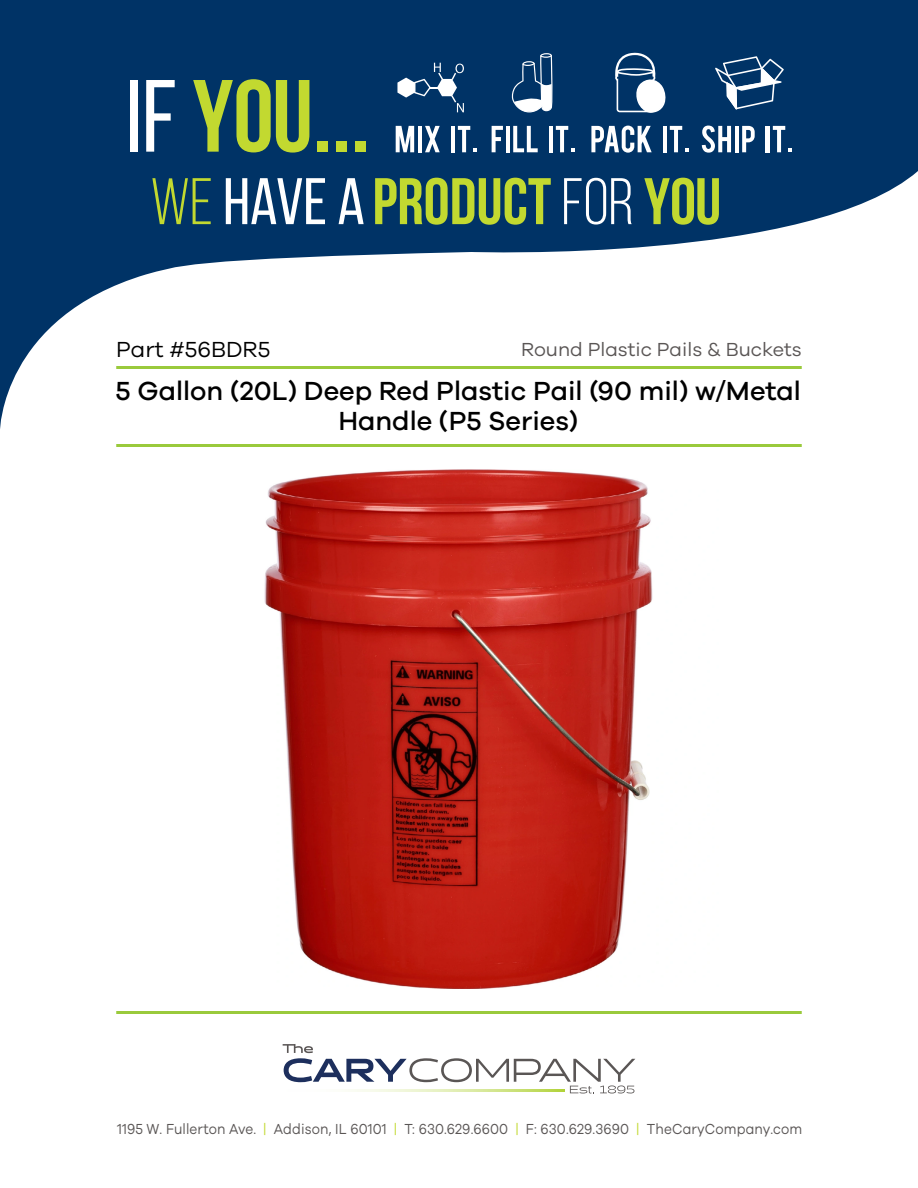
<style>
.page{position:relative;width:918px;height:1188px;background:#fff}
.page>*{position:absolute;margin:0;border:0;box-sizing:border-box;transform-origin:0 0}
.t1{font:500 27px/30px "Galano Grotesque";color:#000;text-align:center}
.t2{font:22.5px "Galano Grotesque";color:#000}
.t3{font:19.5px "Galano Grotesque";color:#5a5655}
.t4{font:15px "Galano Grotesque";letter-spacing:.01em;color:#5a5655;scale:.9 1}
.s1{color:#c2d930}
</style>
<div class="page">
<svg style="left:0;top:0;width:918px;height:429px;fill:#036"></svg>
<div style="left:130px;top:80px;width:8px;height:72px;background:#fff"></div>
<svg style="left:146px;top:80px;width:29px;height:72px"></svg>
<svg style="left:193px;top:79px;width:116px;height:74px;background:#648949"></svg>
<div style="left:317px;top:141px;width:11px;height:11px;background:#c2d930"></div>
<div style="left:336px;top:141px;width:11px;height:11px;background:#c2d930"></div>
<div style="left:355px;top:141px;width:11px;height:11px;background:#c2d930"></div>
<svg style="left:152px;top:178px;width:59px;height:46px;background:#356056"></svg>
<svg style="left:226px;top:178px;width:99px;height:46px"></svg>
<svg style="left:339px;top:178px;width:25px;height:46px"></svg>
<svg style="left:375px;top:178px;width:176px;height:47px;background:#688b48"></svg>
<svg style="left:564px;top:178px;width:68px;height:47px"></svg>
<svg style="left:644px;top:178px;width:75px;height:47px;background:#668a49"></svg>
<svg style="left:614px;top:52px;width:52px;height:61px"></svg>
<svg style="left:397px;top:63px;width:67px;height:49px"></svg>
<svg style="left:715px;top:56px;width:69px;height:53px"></svg>
<svg style="left:511px;top:53px;width:42px;height:60px"></svg>
<svg style="left:396px;top:126px;width:18px;height:26px"></svg>
<hr style="left:418px;top:126px;width:4px;height:26px;background:#fff">
<svg style="left:425px;top:126px;width:15px;height:26px"></svg>
<hr style="left:451px;top:126px;width:4px;height:26px;background:#fff">
<svg style="left:458px;top:126px;width:19px;height:26px"></svg>
<svg style="left:492px;top:126px;width:11px;height:26px"></svg>
<hr style="left:506px;top:126px;width:4px;height:26px;background:#fff">
<svg style="left:513px;top:126px;width:25px;height:26px"></svg>
<hr style="left:549px;top:126px;width:4px;height:26px;background:#fff">
<svg style="left:556px;top:126px;width:19px;height:26px"></svg>
<svg style="left:591px;top:126px;width:61px;height:27px"></svg>
<hr style="left:663px;top:126px;width:4px;height:26px;background:#fff">
<svg style="left:670px;top:126px;width:19px;height:26px"></svg>
<svg style="left:702px;top:126px;width:29px;height:27px"></svg>
<hr style="left:735px;top:126px;width:4px;height:26px;background:#fff">
<svg style="left:742px;top:126px;width:13px;height:26px"></svg>
<hr style="left:766px;top:126px;width:4px;height:26px;background:#fff">
<svg style="left:773px;top:126px;width:19px;height:26px"></svg>
<hr style="left:116px;top:366px;width:686px;height:3px;background:#9aca3c">
<hr style="left:116px;top:444px;width:686px;height:3px;background:#9aca3c">
<hr style="left:116px;top:1011px;width:686px;height:3px;background:#9aca3c">
<svg style="left:283px;top:1044px;width:352px;height:49px"></svg>
<svg style="left:284px;top:1089px;width:281px;height:2px"></svg>
<img style="left:264px;top:469px;width:389px;height:520px">
<h2 class="t2" style="left:116px;top:336px;width:156px">Part #56BDR5</h2>
<h3 class="t3" style="left:521px;top:337px;width:282px">Round Plastic Pails &amp; Buckets</h3>
<h1 class="t1" style="left:116px;top:375px;width:687px">5 Gallon (20L) Deep Red Plastic Pail (90 mil) w/Metal<br>Handle (P5 Series)</h1>
<p class="t4" style="left:117px;top:1120px;width:763px">1195 W. Fullerton Ave. <span class="s1">|</span> Addison, IL 60101 <span class="s1">|</span> T: 630.629.6600 <span class="s1">|</span> F: 630.629.3690 <span class="s1">|</span> TheCaryCompany.com</p>
</div>
